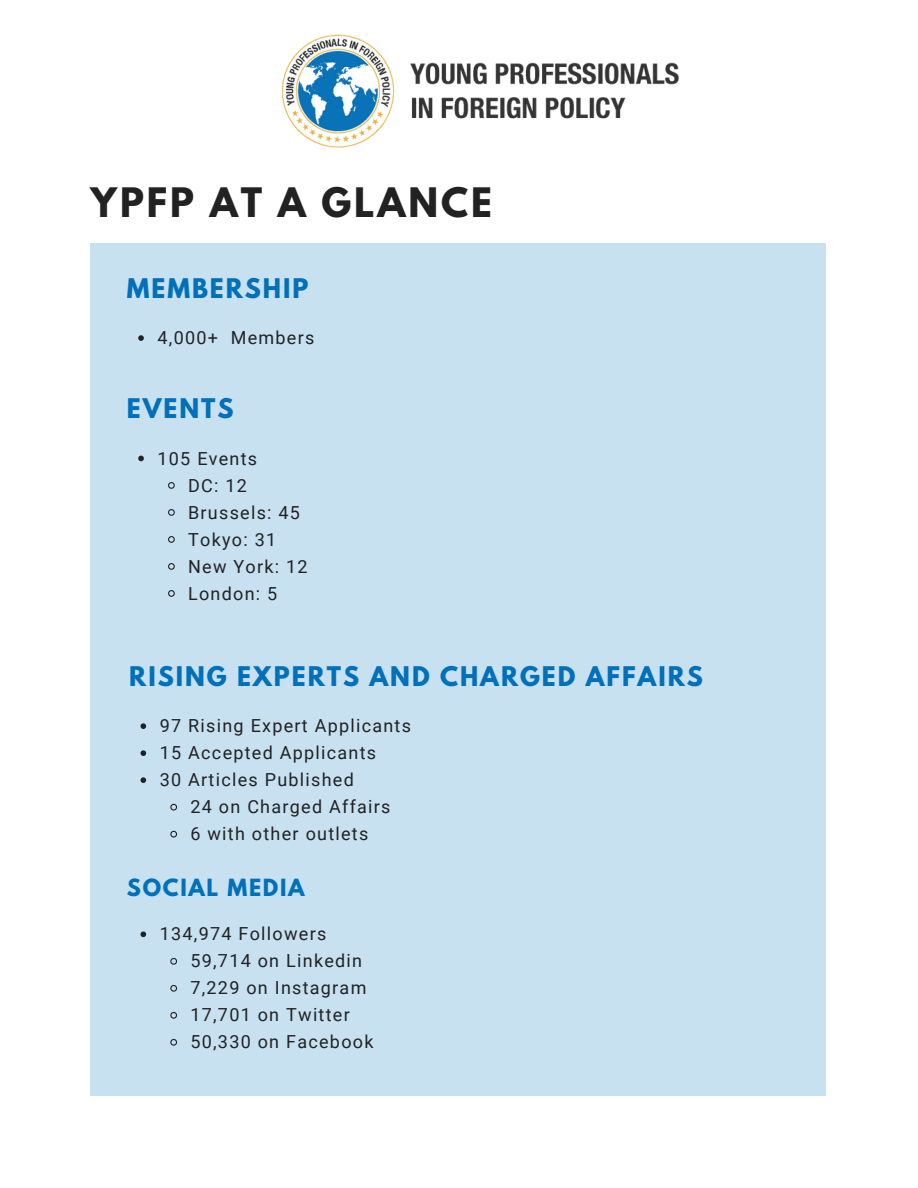
<style>
.page{position:relative;width:918px;height:1188px;background:#fff}
.page>*{position:absolute;margin:0;border:0;box-sizing:border-box;transform-origin:0 0}
.t1{font:700 36px "League Spartan";letter-spacing:.08em;color:#222}
.t2{font:700 24px "League Spartan";letter-spacing:.08em;color:#0070ba}
.t3{font:700 21px "League Spartan";letter-spacing:.08em;color:#0070ba}
.t4{font:18px "Roboto";letter-spacing:.07em;color:#222}
</style>
<div class="page">
<div style="left:91px;top:244px;width:735px;height:852px;background:#c7e1f1"></div>
<svg style="left:141px;top:723px;width:5px;height:6px"></svg>
<svg style="left:141px;top:750px;width:5px;height:6px"></svg>
<svg style="left:141px;top:777px;width:5px;height:6px"></svg>
<svg style="left:170px;top:803px;width:8px;height:8px"></svg>
<svg style="left:170px;top:830px;width:8px;height:8px"></svg>
<svg style="left:138px;top:456px;width:6px;height:5px"></svg>
<svg style="left:168px;top:482px;width:7px;height:7px"></svg>
<svg style="left:168px;top:509px;width:7px;height:7px"></svg>
<svg style="left:168px;top:536px;width:7px;height:7px"></svg>
<svg style="left:168px;top:563px;width:7px;height:7px"></svg>
<svg style="left:168px;top:590px;width:7px;height:7px"></svg>
<svg style="left:138px;top:335px;width:6px;height:6px"></svg>
<svg style="left:141px;top:931px;width:5px;height:6px"></svg>
<svg style="left:170px;top:957px;width:8px;height:8px"></svg>
<svg style="left:170px;top:984px;width:8px;height:8px"></svg>
<svg style="left:170px;top:1011px;width:8px;height:8px"></svg>
<svg style="left:170px;top:1038px;width:8px;height:8px"></svg>
<img style="left:281px;top:34px;width:398px;height:114px">
<p class="t1" style="left:91px;top:184px;width:403px">YPFP AT A GLANCE</p>
<p class="t2" style="left:127px;top:276px;width:183px">MEMBERSHIP</p>
<p class="t4" style="left:158px;top:328px;width:158px">4,000+ Members</p>
<p class="t2" style="left:127px;top:396px;width:108px">EVENTS</p>
<p class="t4" style="left:158px;top:448px;width:101px">105 Events</p>
<p class="t4" style="left:188px;top:475px;width:60px">DC: 12</p>
<p class="t4" style="left:188px;top:502px;width:113px">Brussels: 45</p>
<p class="t4" style="left:188px;top:529px;width:90px">Tokyo: 31</p>
<p class="t4" style="left:188px;top:556px;width:121px">New York: 12</p>
<p class="t4" style="left:188px;top:583px;width:91px">London: 5</p>
<p class="t2" style="left:129px;top:664px;width:575px">RISING EXPERTS AND CHARGED AFFAIRS</p>
<p class="t4" style="left:160px;top:716px;width:253px">97 Rising Expert Applicants</p>
<p class="t4" style="left:160px;top:743px;width:218px">15 Accepted Applicants</p>
<p class="t4" style="left:160px;top:770px;width:195px">30 Articles Published</p>
<p class="t4" style="left:190px;top:797px;width:202px">24 on Charged Affairs</p>
<p class="t4" style="left:190px;top:824px;width:179px">6 with other outlets</p>
<p class="t3" style="left:127px;top:877px;width:179px">SOCIAL MEDIA</p>
<p class="t4" style="left:160px;top:924px;width:168px">134,974 Followers</p>
<p class="t4" style="left:190px;top:951px;width:173px">59,714 on Linkedin</p>
<p class="t4" style="left:190px;top:978px;width:178px">7,229 on Instagram</p>
<p class="t4" style="left:190px;top:1005px;width:161px">17,701 on Twitter</p>
<p class="t4" style="left:190px;top:1032px;width:185px">50,330 on Facebook</p>
</div>
